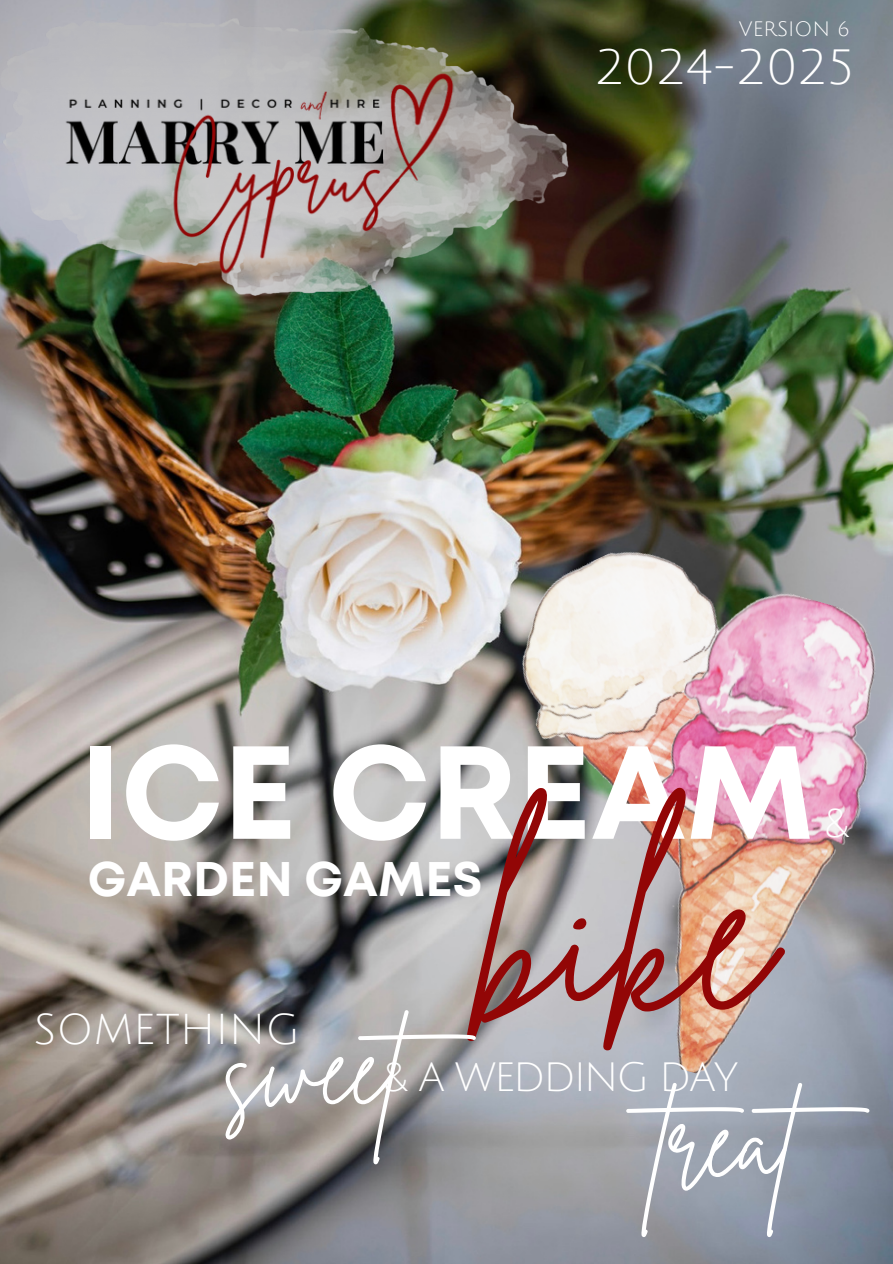
<style>
.page{position:relative;width:893px;height:1264px;background:#fff}
.page>*{position:absolute;margin:0;border:0;box-sizing:border-box;transform-origin:0 0}
.t1{font:222.15px "Brittany Signature";color:#920606}
.t2{font:700 132px "Mont";color:#fff}
.t3{font:105px "Brittany Signature";color:#fff}
.t4{font:700 48.45px "Mont";color:#fff}
.t5{font:48.15px "Julius Sans One";color:#fff}
.t6{font:42px "Julius Sans One";color:#fff}
.t7{font:39.75px "Julius Sans One";letter-spacing:-.055em;color:#fff}
.t8{font:20.25px "Julius Sans One";color:#fff}
</style>
<div class="page">
<img style="left:0;top:0;width:892px;height:1263px">
<img style="left:0;top:18px;width:568px;height:277px">
<img style="left:28px;top:18px;width:443px;height:281px">
<img style="left:483px;top:519px;width:369px;height:455px">
<img style="left:583px;top:572px;width:309px;height:525px">
<p class="t8" style="left:739px;top:18px;width:112px">VERSION 6</p>
<p class="t5" style="left:594px;top:42px;width:261px">2024-2025</p>
<p class="t2" style="left:80px;top:743px;width:736px">ICE CREAM</p>
<p class="t1" style="left:481px;top:786px;width:292px">bike</p>
<p class="t7" style="left:823px;top:803px;width:28px">&amp;</p>
<p class="t4" style="left:88px;top:860px;width:396px">GARDEN GAMES</p>
<p class="t3" style="left:224px;top:998px;width:282px">sweet</p>
<p class="t6" style="left:34px;top:1008px;width:268px">SOMETHING</p>
<p class="t7" style="left:382px;top:1056px;width:357px">&amp; A WEDDING DAY</p>
<p class="t3" style="left:655px;top:1071px;width:245px">treat</p>
</div>
